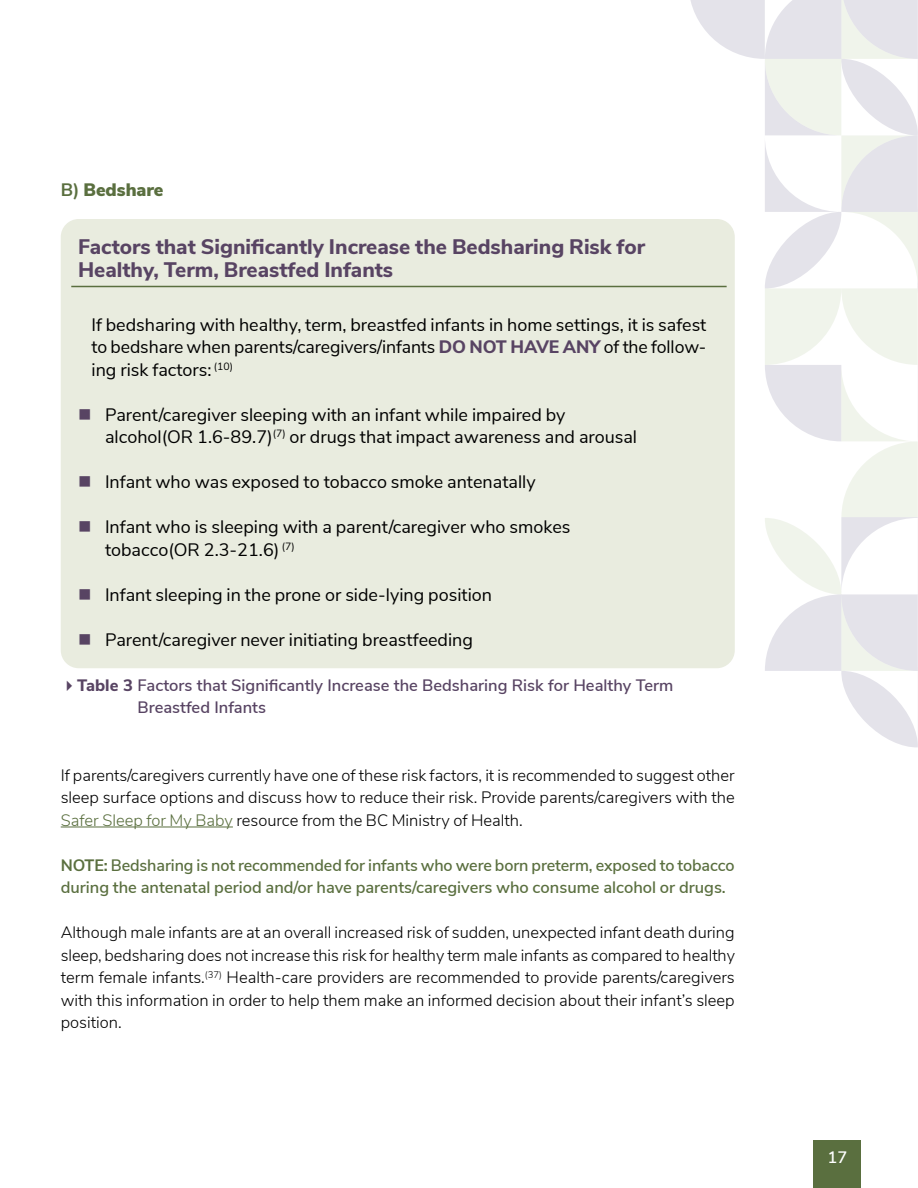
<style>
.page{position:relative;width:918px;height:1188px;background:#fff}
.page>*{position:absolute;margin:0;border:0;box-sizing:border-box;transform-origin:0 0}
.t1{font:800 21px/22.5px "Nunito Sans";color:#584463}
.t2{font:18px/22.5px "Nunito Sans";color:#000}
.t3{font:900 18px "Nunito Sans";color:#5a6f3f}
.t4{font:300 16.5px/22.5px "Nunito Sans";color:#000;text-align:justify}
.t5{font:600 16.5px/22.5px "Nunito Sans";letter-spacing:-.005em;color:#5a6f3f}
.t6{font:600 16.5px/22.5px "Nunito Sans";color:#584463}
.t7{font:600 16.5px "Nunito Sans";color:#fff}
.s1{font-weight:700}
.s2{font-weight:800;color:#584463}
.s3{font-weight:800}
.s4{color:#5a6f3f}
</style>
<div class="page">
<div style="left:61px;top:219px;width:674px;height:449px;background:#e9ecdf;border-radius:18px"></div>
<hr style="left:61px;top:827px;width:172px;height:1px;background:#5a6f3f">
<svg style="left:688px;top:0;width:230px;height:748px"></svg>
<div style="left:813px;top:1140px;width:48px;height:48px;background:#5a6f3f"></div>
<hr style="left:71px;top:286px;width:656px;height:1px;background:#5a6f3f">
<p class="t3" style="left:61px;top:176px;width:104px"><span class="s1">B)</span> Bedshare</p>
<p class="t1" style="left:78px;top:235px;width:569px">Factors that Significantly Increase the Bedsharing Risk for<br>Healthy, Term, Breastfed Infants</p>
<p class="t2" style="left:92px;top:312px;width:616px;text-align:justify">If bedsharing with healthy, term, breastfed infants in home settings, it is safest to bedshare when parents/caregivers/infants <span class="s2">DO NOT HAVE ANY</span> of the follow&shy;ing risk factors: <sup>(10)</sup></p>
<p class="t2" style="left:105px;top:402px;width:534px">Parent/caregiver sleeping with an infant while impaired by alcohol(OR 1.6-89.7)<sup>(7)</sup> or drugs that impact awareness and arousal</p>
<p class="t2" style="left:105px;top:470px;width:432px">Infant who was exposed to tobacco smoke antenatally</p>
<p class="t2" style="left:105px;top:515px;width:467px">Infant who is sleeping with a parent/caregiver who smokes tobacco(OR 2.3-21.6) <sup>(7)</sup></p>
<p class="t2" style="left:105px;top:582px;width:389px">Infant sleeping in the prone or side-lying position</p>
<p class="t2" style="left:105px;top:627px;width:370px">Parent/caregiver never initiating breastfeeding</p>
<p class="t6" style="left:138px;top:673px;width:537px;text-indent:-77px">✔<span class="s3">Table 3</span> Factors that Significantly Increase the Bedsharing Risk for Healthy Term<br>Breastfed Infants</p>
<p class="t4" style="left:61px;top:763px;width:676px">If parents/caregivers currently have one of these risk factors, it is recommended to suggest other sleep surface options and discuss how to reduce their risk. Provide parents/caregivers with the <span class="s4">Safer Sleep for My Baby</span> resource from the BC Ministry of Health.</p>
<p class="t5" style="left:61px;top:853px;width:675px"><span class="s1">NOTE:</span> Bedsharing is not recommended for infants who were born preterm, exposed to tobacco during the antenatal period and/or have parents/caregivers who consume alcohol or drugs.</p>
<p class="t4" style="left:61px;top:920px;width:676px">Although male infants are at an overall increased risk of sudden, unexpected infant death during sleep, bedsharing does not increase this risk for healthy term male infants as compared to healthy term female infants.<sup>(37)</sup> Health-care providers are recommended to provide parents/caregivers with this information in order to help them make an informed decision about their infant’s sleep position.</p>
<p class="t7" style="left:828px;top:1145px;width:21px">17</p>
</div>
